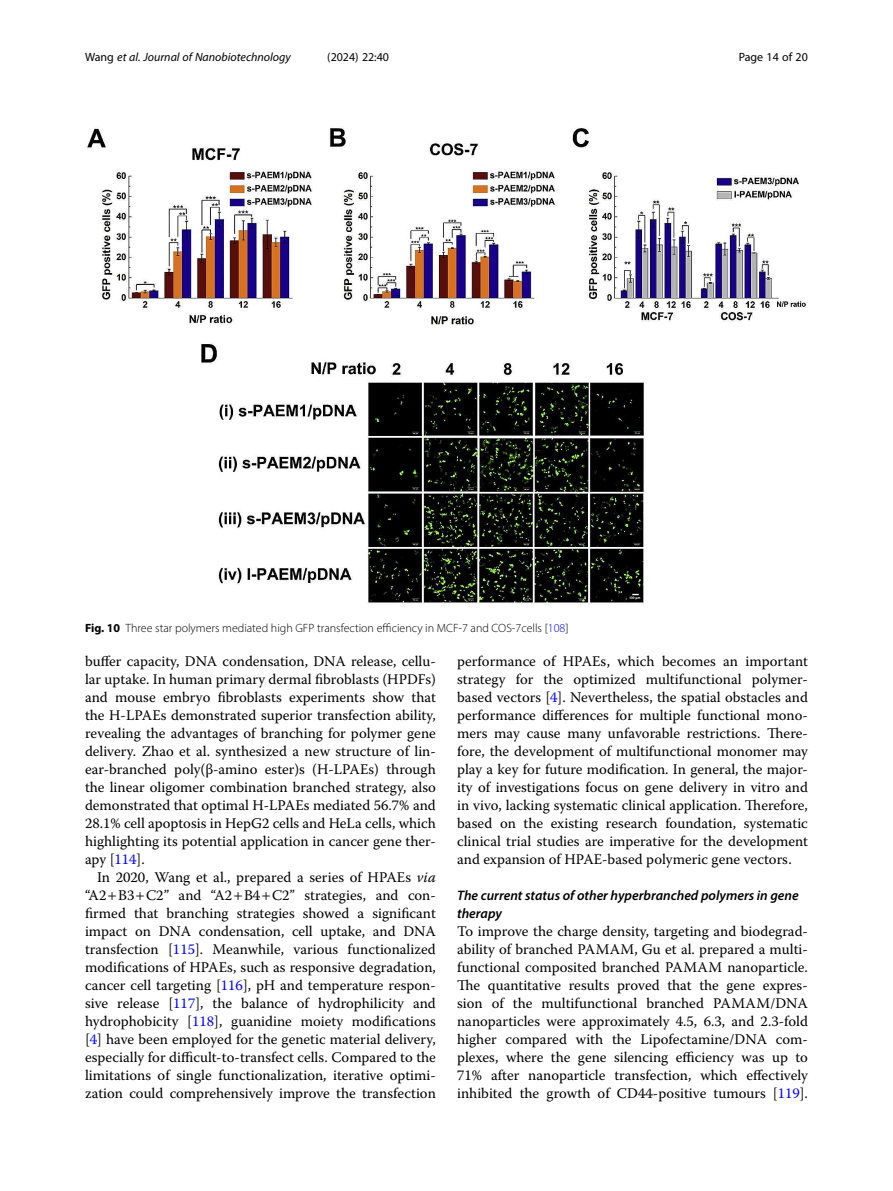
<style>
.page{position:relative;width:893px;height:1191px;background:#fff}
.page>*{position:absolute;margin:0;border:0;box-sizing:border-box;transform-origin:0 0}
.Body_Text_Indent{font:14.7px/18px "Warnock Pro";color:#000;text-align:justify}
.Body_Text{font:14.7px/18px "Warnock Pro";color:#000;text-align:justify}
.Head_3{font:italic 600 13.8px/18px "Myriad Pro";color:#000}
.Figure_Caption{font:300 12px "Myriad Pro";color:#000}
.t1{font:italic 12px "Myriad Pro";color:#000}
.t2{font:12px "Myriad Pro";color:#000}
.s1{font-style:normal}
.s2{font-weight:700}
.s3{color:#00f}
.s4{font-style:italic}
</style>
<div class="page">
<img style="left:86px;top:128px;width:720px;height:476px">
<p class="t1" style="left:85px;top:50px;width:207px"><span class="s1">Wang</span> et al. Journal of Nanobiotechnology</p>
<p class="t2" style="left:327px;top:50px;width:63px">(2024) 22:40</p>
<p class="t2" style="left:739px;top:50px;width:71px">Page 14 of 20</p>
<p class="Figure_Caption" style="left:85px;top:620px;width:485px"><span class="s2">Fig. 10</span> Three star polymers mediated high GFP transfection efficiency in MCF-7 and COS-7cells [<span class="s3">108</span>]</p>
<p class="Body_Text_Indent" style="left:85px;top:652px;width:352px">buffer capacity, DNA condensation, DNA release, cellu&shy;lar uptake. In human primary dermal fibroblasts (HPDFs) and mouse embryo fibroblasts experiments show that the H-LPAEs demonstrated superior transfection ability, revealing the advantages of branching for polymer gene delivery. Zhao et al. synthesized a new structure of lin&shy;ear-branched poly(β-amino ester)s (H-LPAEs) through the linear oligomer combination branched strategy, also demonstrated that optimal H-LPAEs mediated 56.7% and 28.1% cell apoptosis in HepG2 cells and HeLa cells, which highlighting its potential application in cancer gene ther&shy;apy [<span class="s3">114</span>].</p>
<p class="Body_Text_Indent" style="left:85px;top:868px;width:352px;text-indent:12px">In 2020, Wang et al., prepared a series of HPAEs <span class="s4">via </span>“A2 B3 C2” and “A2 B4 C2” strategies, and con&shy;firmed that branching strategies showed a significant impact on DNA condensation, cell uptake, and DNA transfection [<span class="s3">115</span>]. Meanwhile, various functionalized modifications of HPAEs, such as responsive degradation, cancer cell targeting [<span class="s3">116</span>], pH and temperature respon&shy;sive release [<span class="s3">117</span>], the balance of hydrophilicity and hydrophobicity [<span class="s3">118</span>], guanidine moiety modifications [<span class="s3">4</span>] have been employed for the genetic material delivery, especially for difficult-to-transfect cells. Compared to the limitations of single functionalization, iterative optimi&shy;zation could comprehensively improve the transfection</p>
<p class="Body_Text_Indent" style="left:457px;top:652px;width:352px">performance of HPAEs, which becomes an important strategy for the optimized multifunctional polymer&shy;based vectors [<span class="s3">4</span>]. Nevertheless, the spatial obstacles and performance differences for multiple functional mono&shy;mers may cause many unfavorable restrictions. There&shy;fore, the development of multifunctional monomer may play a key for future modification. In general, the major&shy;ity of investigations focus on gene delivery in vitro and in vivo, lacking systematic clinical application. Therefore, based on the existing research foundation, systematic clinical trial studies are imperative for the development and expansion of HPAE-based polymeric gene vectors.</p>
<p class="Head_3" style="left:457px;top:886px;width:343px">The current status of other hyperbranched polymers in gene therapy</p>
<p class="Body_Text" style="left:457px;top:922px;width:352px">To improve the charge density, targeting and biodegrad&shy;ability of branched PAMAM, Gu et al. prepared a multi&shy;functional composited branched PAMAM nanoparticle.<br>The quantitative results proved that the gene expres&shy;sion of the multifunctional branched PAMAM/DNA nanoparticles were approximately 4.5, 6.3, and 2.3-fold higher compared with the Lipofectamine/DNA com&shy;plexes, where the gene silencing efficiency was up to 71% after nanoparticle transfection, which effectively inhibited the growth of CD44-positive tumours [<span class="s3">119</span>].</p>
</div>
